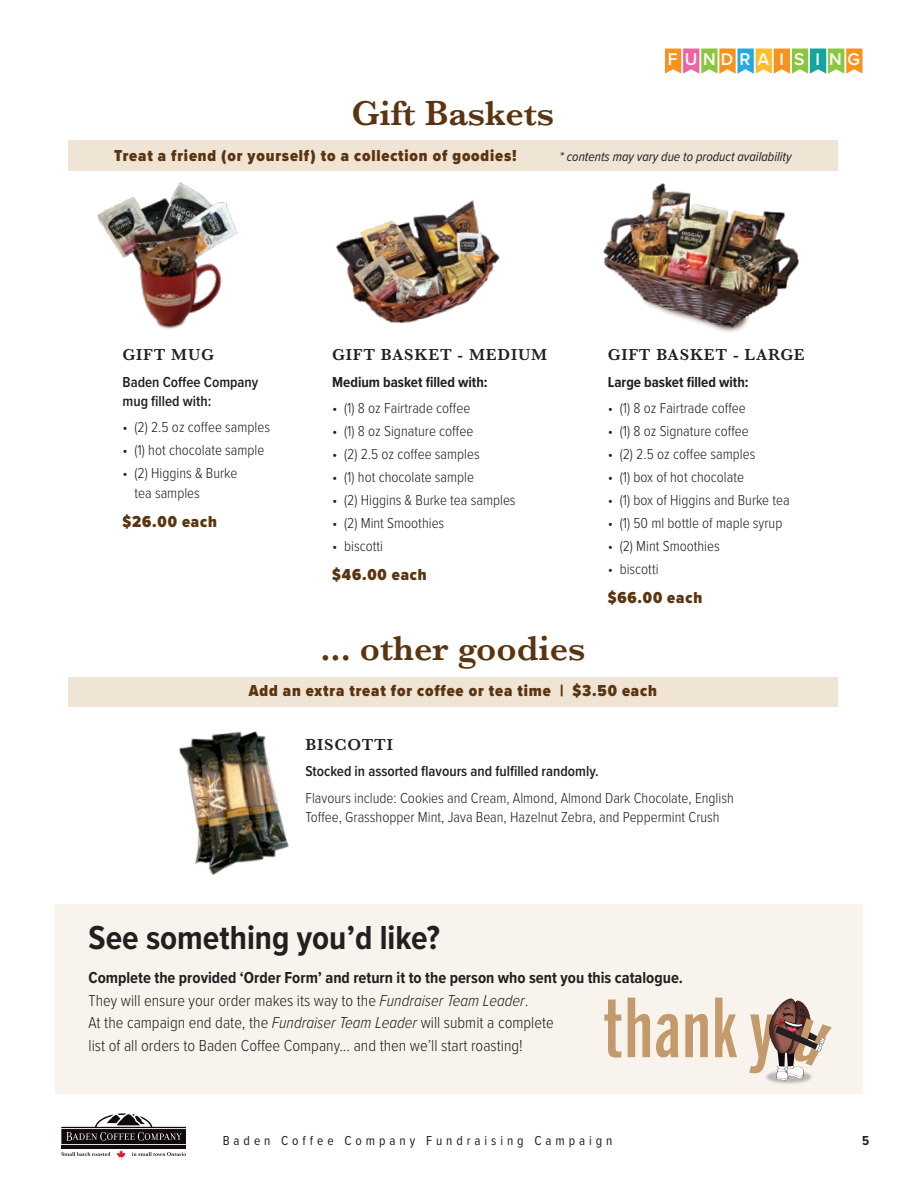
<style>
.page{position:relative;width:918px;height:1188px;background:#fff}
.page>*{position:absolute;margin:0;border:0;box-sizing:border-box;transform-origin:0 0}
.t1{font:600 36px "Baskerville";color:#5b3410}
.t2{font:700 34.5px "Proxima Nova Cond";color:#231f20}
.t3{font:600 17.55px "Proxima Nova";letter-spacing:.34em;color:#fff}
.Body{font:300 16.5px/22.5px "Proxima Nova Cond";color:#231f20}
.t4{font:900 16.5px "Proxima Nova Cond";letter-spacing:.05em;color:#5b3410}
.Subhead{font:600 16.5px "Baskerville";letter-spacing:.05em;color:#231f20}
.Body-2{font:300 15px/19.5px "Proxima Nova Cond";color:#231f20}
.Body-3{font:600 15px/19.5px "Proxima Nova Cond";color:#231f20}
.Body-4{font:700 15px "Proxima Nova Cond";color:#231f20}
.t5{font:italic 13.5px "Proxima Nova Cond";color:#231f20}
.t6{font:13.5px "Proxima Nova Cond";letter-spacing:.29em;color:#231f20}
.t7{font:700 13.5px "Proxima Nova Cond";color:#231f20}
.s1{font-weight:700}
.s2{font-style:italic}
</style>
<div class="page">
<div style="left:68px;top:141px;width:770px;height:30px;background:#f0e5d4"></div>
<div style="left:68px;top:677px;width:770px;height:30px;background:#f0e5d4"></div>
<img style="left:179px;top:731px;width:110px;height:144px">
<svg style="left:61px;top:1113px;width:125px;height:46px"></svg>
<img style="left:97px;top:182px;width:140px;height:147px">
<img style="left:336px;top:200px;width:164px;height:124px">
<img style="left:603px;top:183px;width:196px;height:149px">
<div style="left:55px;top:904px;width:808px;height:190px;background:#f8f4ed"></div>
<img style="left:715px;top:1057px;width:94px;height:27px">
<svg style="left:604px;top:1000px;width:17px;height:58px"></svg>
<svg style="left:628px;top:998px;width:22px;height:59px"></svg>
<svg style="left:656px;top:1014px;width:22px;height:43px"></svg>
<svg style="left:685px;top:1014px;width:23px;height:43px"></svg>
<svg style="left:715px;top:998px;width:22px;height:59px"></svg>
<svg style="left:749px;top:998px;width:83px;height:82px"></svg>
<svg style="left:665px;top:49px;width:198px;height:25px;background:#bfb571"></svg>
<p class="t3" style="left:668px;top:46px;width:194px">FUNDRA I S I NG</p>
<p class="t1" style="left:352px;top:88px;width:204px">Gift Baskets</p>
<p class="t4" style="left:114px;top:143px;width:404px">Treat a friend (or yourself) to a collection of goodies!</p>
<p class="t5" style="left:560px;top:146px;width:234px">* contents may vary due to product availability</p>
<p class="Subhead" style="left:123px;top:343px;width:93px">GIFT MUG</p>
<p class="Body-3" style="left:123px;top:372px;width:137px">Baden Coffee Company mug filled with:</p>
<p class="Body-2" style="left:123px;top:417px;width:149px">• (2) 2.5 oz coffee samples</p>
<p class="Body-2" style="left:123px;top:440px;width:143px">• (1) hot chocolate sample</p>
<p class="Body-2" style="left:134px;top:463px;width:104px;text-indent:-12px">• (2) Higgins &amp; Burke tea samples</p>
<p class="t4" style="left:123px;top:510px;width:96px">$26.00 each</p>
<p class="Subhead" style="left:332px;top:343px;width:216px">GIFT BASKET - MEDIUM</p>
<p class="Body-4" style="left:332px;top:371px;width:157px">Medium basket filled with:</p>
<p class="Body-2" style="left:332px;top:398px;width:140px">• (1) 8 oz Fairtrade coffee</p>
<p class="Body-2" style="left:332px;top:421px;width:143px">• (1) 8 oz Signature coffee</p>
<p class="Body-2" style="left:332px;top:444px;width:149px">• (2) 2.5 oz coffee samples</p>
<p class="Body-2" style="left:332px;top:467px;width:143px">• (1) hot chocolate sample</p>
<p class="Body-2" style="left:332px;top:490px;width:185px">• (2) Higgins &amp; Burke tea samples</p>
<p class="Body-2" style="left:332px;top:513px;width:114px">• (2) Mint Smoothies</p>
<p class="Body-2" style="left:332px;top:536px;width:52px">• biscotti</p>
<p class="t4" style="left:332px;top:563px;width:96px">$46.00 each</p>
<p class="Subhead" style="left:608px;top:343px;width:198px">GIFT BASKET - LARGE</p>
<p class="Body-4" style="left:608px;top:371px;width:142px">Large basket filled with:</p>
<p class="Body-2" style="left:608px;top:398px;width:140px">• (1) 8 oz Fairtrade coffee</p>
<p class="Body-2" style="left:608px;top:421px;width:143px">• (1) 8 oz Signature coffee</p>
<p class="Body-2" style="left:608px;top:444px;width:149px">• (2) 2.5 oz coffee samples</p>
<p class="Body-2" style="left:608px;top:467px;width:138px">• (1) box of hot chocolate</p>
<p class="Body-2" style="left:608px;top:490px;width:183px">• (1) box of Higgins and Burke tea</p>
<p class="Body-2" style="left:608px;top:513px;width:176px">• (1) 50 ml bottle of maple syrup</p>
<p class="Body-2" style="left:608px;top:536px;width:114px">• (2) Mint Smoothies</p>
<p class="Body-2" style="left:608px;top:559px;width:52px">• biscotti</p>
<p class="t4" style="left:608px;top:586px;width:96px">$66.00 each</p>
<p class="t1" style="left:320px;top:624px;width:266px">... other goodies</p>
<p class="t4" style="left:249px;top:679px;width:410px">Add an extra treat for coffee or tea time | $3.50 each</p>
<p class="Subhead" style="left:305px;top:733px;width:89px">BISCOTTI</p>
<p class="Body-3" style="left:305px;top:761px;width:295px">Stocked in assorted flavours and fulfilled randomly.</p>
<p class="Body-2" style="left:305px;top:787px;width:430px">Flavours include: Cookies and Cream, Almond, Almond Dark Chocolate, English<br>Toffee, Grasshopper Mint, Java Bean, Hazelnut Zebra, and Peppermint Crush</p>
<p class="t2" style="left:89px;top:912px;width:353px">See something you’d like?</p>
<p class="Body" style="left:89px;top:966px;width:596px"><span class="s1">Complete the provided ‘Order Form’ and return it to the person who sent you this catalogue.<br></span>They will ensure your order makes its way to the <span class="s2">Fundraiser Team Leader</span>.<br>At the campaign end date, the <span class="s2">Fundraiser Team Leader</span> will submit a complete<br>list of all orders to Baden Coffee Company... and then we’ll start roasting!</p>
<p class="t6" style="left:223px;top:1130px;width:391px">Baden Coffee Company Fundraising Campaign</p>
<p class="t7" style="left:862px;top:1130px;width:9px">5</p>
</div>
